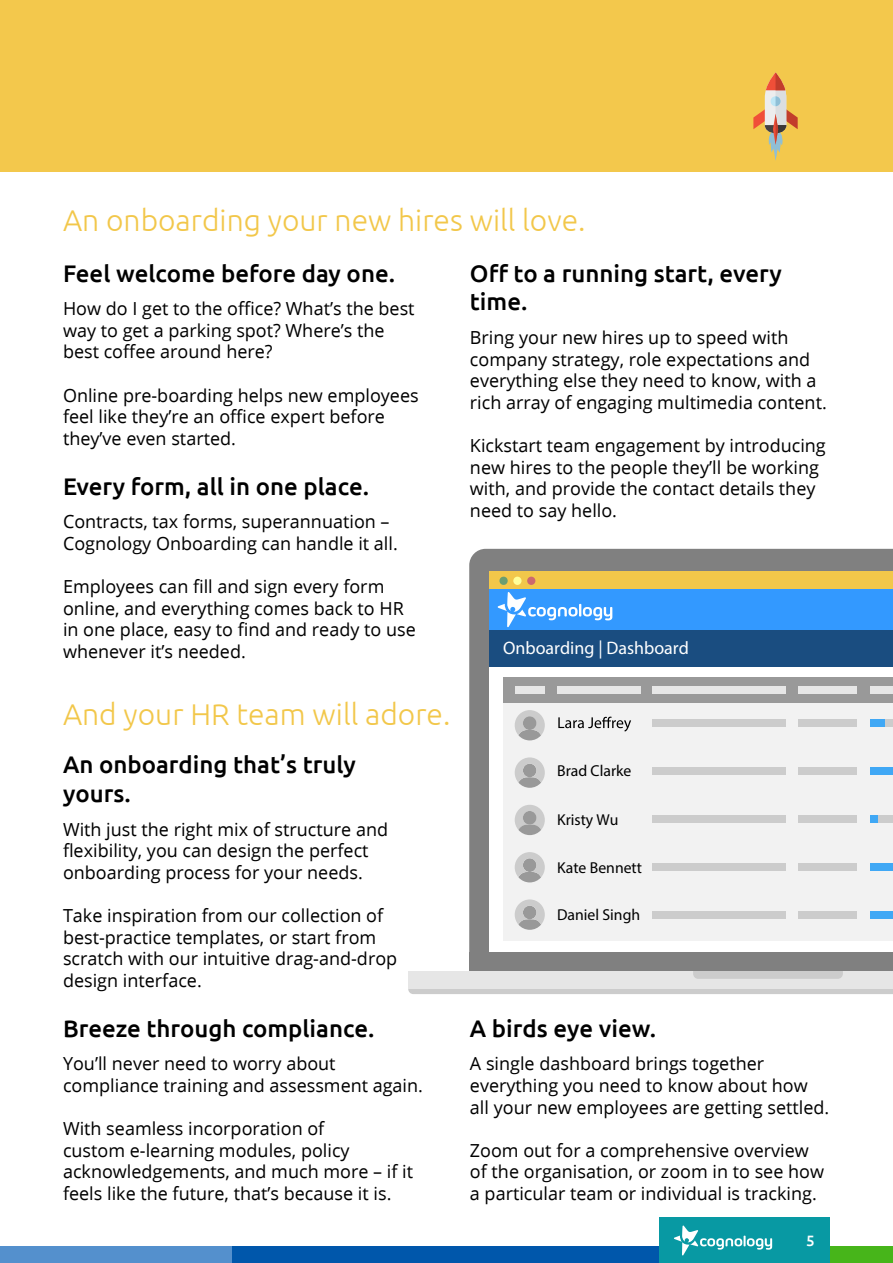
<style>
.page{position:relative;width:893px;height:1263px;background:#fff}
.page>*{position:absolute;margin:0;border:0;box-sizing:border-box;transform-origin:0 0}
.t1{font:300 30px "Ubuntu";color:#f2c74a}
.t2{font:500 24px/28.8px "Ubuntu";color:#000}
.t3{font:18.15px "Myriad Pro";color:#fff}
.t4{font:18px/21.6px "Open Sans";color:#000}
.t5{font:15.9px "Myriad Pro";color:#000}
.t6{font:500 15px "Ubuntu";color:#fff}
</style>
<div class="page">
<div style="left:469px;top:549px;width:424px;height:403px;background:#808080"></div>
<div style="left:490px;top:571px;width:403px;height:381px;background:#fff"></div>
<div style="left:408px;top:989px;width:485px;height:5px;background:#ccc"></div>
<div style="left:408px;top:971px;width:485px;height:18px;background:#e6e6e6"></div>
<div style="left:693px;top:964px;width:150px;height:15px;background:#ccc;border-radius:5px"></div>
<div style="left:469px;top:952px;width:424px;height:19px;background:#808080"></div>
<div style="left:490px;top:571px;width:403px;height:18px;background:#f2c74a"></div>
<svg style="left:499px;top:576px;width:9px;height:9px"></svg>
<div style="left:527px;top:577px;width:8px;height:8px;background:#cc696e;border-radius:50%"></div>
<div style="left:513px;top:577px;width:9px;height:8px;background:#ff9;border-radius:50%"></div>
<div style="left:490px;top:630px;width:403px;height:36px;background:#1a4d80"></div>
<div style="left:490px;top:589px;width:403px;height:41px;background:#39f"></div>
<svg style="left:498px;top:592px;width:114px;height:35px"></svg>
<div style="left:503px;top:697px;width:390px;height:243px;background:#f2f2f2"></div>
<div style="left:503px;top:677px;width:390px;height:26px;background:#999"></div>
<div style="left:515px;top:686px;width:30px;height:8px;background:#e6e6e6"></div>
<div style="left:557px;top:686px;width:84px;height:8px;background:#e6e6e6"></div>
<div style="left:653px;top:686px;width:133px;height:8px;background:#e6e6e6"></div>
<div style="left:870px;top:686px;width:23px;height:8px;background:#e6e6e6"></div>
<svg style="left:558px;top:717px;width:73px;height:14px"></svg>
<svg style="left:515px;top:710px;width:30px;height:30px"></svg>
<div style="left:523px;top:716px;width:13px;height:14px;background:#999;border-radius:50%"></div>
<svg style="left:515px;top:852px;width:30px;height:30px"></svg>
<svg style="left:515px;top:805px;width:30px;height:30px"></svg>
<div style="left:523px;top:811px;width:13px;height:14px;background:#999;border-radius:50%"></div>
<svg style="left:515px;top:757px;width:30px;height:31px"></svg>
<svg style="left:515px;top:899px;width:30px;height:31px"></svg>
<div style="left:799px;top:686px;width:58px;height:8px;background:#e6e6e6"></div>
<div style="left:653px;top:719px;width:133px;height:8px;background:#ccc"></div>
<div style="left:870px;top:719px;width:23px;height:8px;background:#ccc"></div>
<div style="left:799px;top:719px;width:58px;height:8px;background:#ccc"></div>
<div style="left:870px;top:719px;width:15px;height:8px;background:#40a8f5"></div>
<div style="left:653px;top:767px;width:133px;height:8px;background:#ccc"></div>
<div style="left:799px;top:767px;width:58px;height:8px;background:#ccc"></div>
<div style="left:870px;top:767px;width:23px;height:8px;background:#40a8f5"></div>
<div style="left:653px;top:815px;width:133px;height:8px;background:#ccc"></div>
<div style="left:870px;top:815px;width:23px;height:8px;background:#ccc"></div>
<div style="left:799px;top:815px;width:58px;height:8px;background:#ccc"></div>
<div style="left:870px;top:815px;width:8px;height:8px;background:#40a8f5"></div>
<div style="left:653px;top:863px;width:133px;height:8px;background:#ccc"></div>
<div style="left:799px;top:863px;width:58px;height:8px;background:#ccc"></div>
<div style="left:870px;top:863px;width:23px;height:8px;background:#40a8f5"></div>
<div style="left:653px;top:911px;width:133px;height:8px;background:#ccc"></div>
<div style="left:799px;top:911px;width:58px;height:8px;background:#ccc"></div>
<div style="left:870px;top:911px;width:23px;height:8px;background:#40a8f5"></div>
<div style="left:0;top:0;width:893px;height:171px;background:#f3c84c"></div>
<svg style="left:753px;top:73px;width:45px;height:88px"></svg>
<div style="left:0;top:1246px;width:893px;height:17px;background:#5490cd"></div>
<div style="left:232px;top:1246px;width:661px;height:17px;background:#0057ab"></div>
<div style="left:830px;top:1246px;width:63px;height:17px;background:#47b51a"></div>
<div style="left:660px;top:1217px;width:170px;height:46px;background:#0899a3"></div>
<svg style="left:674px;top:1225px;width:98px;height:30px"></svg>
<h1 class="t1" style="left:63px;top:202px;width:524px">An onboarding your new hires will love.</h1>
<h2 class="t2" style="left:63px;top:258px;width:334px">Feel welcome before day one.</h2>
<p class="t4" style="left:63px;top:298px;width:353px">How do I get to the office? What’s the best way to get a parking spot? Where’s the best coffee around here?</p>
<p class="t4" style="left:63px;top:385px;width:357px">Online pre-boarding helps new employees feel like they’re an office expert before they’ve even started.</p>
<h2 class="t2" style="left:63px;top:471px;width:308px">Every form, all in one place.</h2>
<p class="t4" style="left:63px;top:511px;width:336px">Contracts, tax forms, superannuation –<br>Cognology Onboarding can handle it all.</p>
<p class="t4" style="left:63px;top:576px;width:354px">Employees can fill and sign every form online, and everything comes back to HR in one place, easy to find and ready to use whenever it’s needed.</p>
<h1 class="t1" style="left:63px;top:696px;width:389px">And your HR team will adore.</h1>
<h2 class="t2" style="left:470px;top:258px;width:313px">Off to a running start, every time.</h2>
<p class="t4" style="left:470px;top:327px;width:358px">Bring your new hires up to speed with company strategy, role expectations and everything else they need to know, with a rich array of engaging multimedia content.</p>
<p class="t4" style="left:470px;top:435px;width:357px">Kickstart team engagement by introducing new hires to the people they’ll be working with, and provide the contact details they need to say hello.</p>
<p class="t3" style="left:503px;top:637px;width:187px">Onboarding | Dashboard</p>
<h2 class="t2" style="left:63px;top:749px;width:294px">An onboarding that’s truly</h2>
<p class="t5" style="left:557px;top:761px;width:76px">Brad Clarke</p>
<h2 class="t2" style="left:63px;top:778px;width:69px">yours.</h2>
<p class="t4" style="left:63px;top:819px;width:327px">With just the right mix of structure and flexibility, you can design the perfect onboarding process for your needs.</p>
<p class="t4" style="left:63px;top:905px;width:336px">Take inspiration from our collection of best-practice templates, or start from scratch with our intuitive drag-and-drop design interface.</p>
<h2 class="t2" style="left:63px;top:1013px;width:313px">Breeze through compliance.</h2>
<p class="t4" style="left:63px;top:1053px;width:362px">You’ll never need to worry about compliance training and assessment again.</p>
<p class="t4" style="left:63px;top:1118px;width:352px">With seamless incorporation of<br>custom e-learning modules, policy acknowledgements, and much more – if it feels like the future, that’s because it is.</p>
<p class="t5" style="left:557px;top:809px;width:63px">Kristy Wu</p>
<p class="t5" style="left:557px;top:858px;width:86px">Kate Bennett</p>
<p class="t5" style="left:557px;top:905px;width:85px">Daniel Singh</p>
<h2 class="t2" style="left:470px;top:1013px;width:188px">A birds eye view.</h2>
<p class="t4" style="left:470px;top:1053px;width:361px">A single dashboard brings together everything you need to know about how all your new employees are getting settled.</p>
<p class="t4" style="left:470px;top:1140px;width:356px">Zoom out for a comprehensive overview of the organisation, or zoom in to see how a particular team or individual is tracking.</p>
<p class="t6" style="left:806px;top:1231px;width:10px">5</p>
</div>
